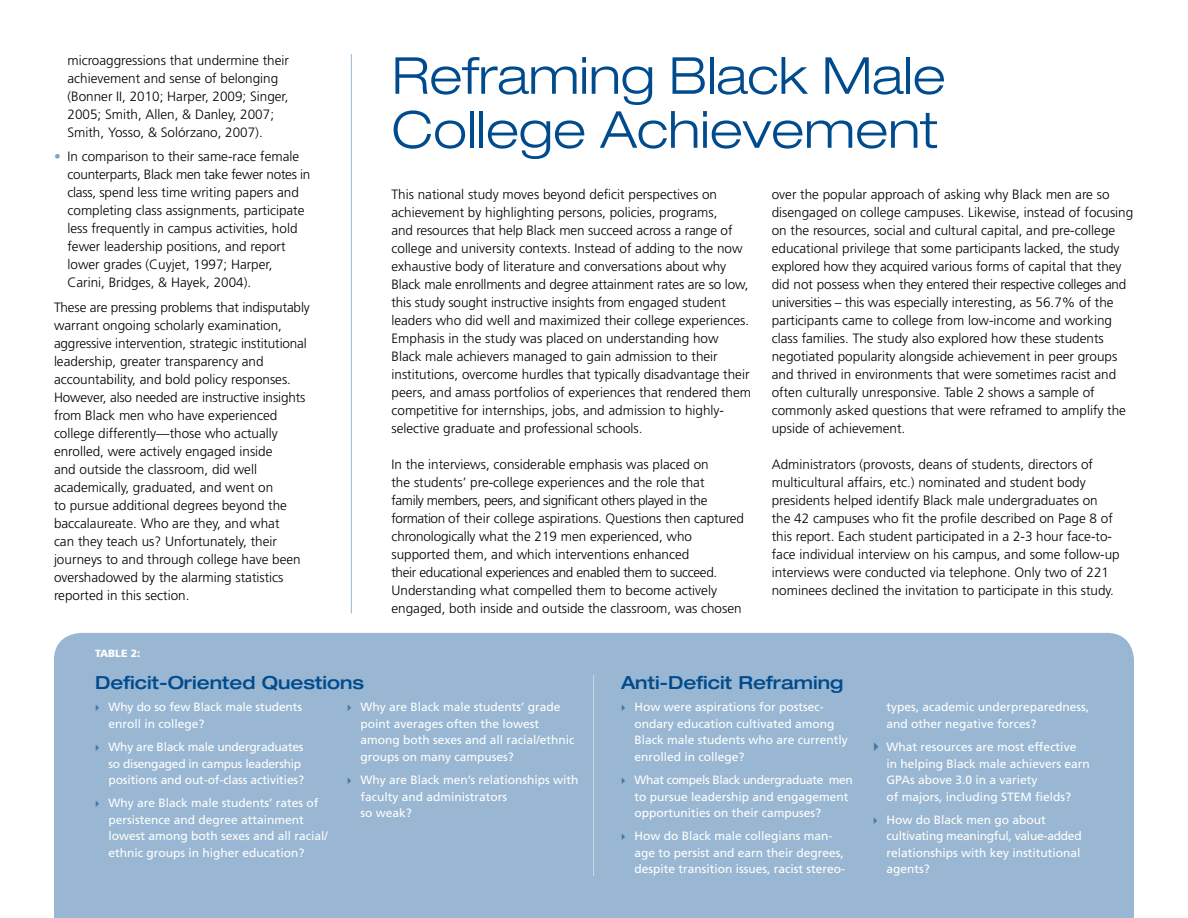
<style>
.page{position:relative;width:1188px;height:918px;background:#fff}
.page>*{position:absolute;margin:0;border:0;box-sizing:border-box;transform-origin:0 0}
.t1{font:300 expanded 51px/54px "Helvetica Neue";color:#004b8d}
.t2{font:500 expanded 18px "Helvetica Neue";color:#004b8d}
.t3{font:300 13.5px/18px "Frutiger";color:#000}
.t4{font:12px/16.5px "Frutiger";color:#fff}
.t5{font:12px/16.5px "Frutiger";letter-spacing:-.02em;color:#fff}
.t6{font:900 10.5px "Frutiger";color:#fff}
</style>
<div class="page">
<div style="left:54px;top:633px;width:1080px;height:285px;background:#99b7d2"></div>
<hr style="left:593px;top:675px;width:1px;height:201px;background:#ccdbe8">
<hr style="left:351px;top:54px;width:1px;height:559px;background:#99b7d2">
<svg style="left:622px;top:705px;width:14px;height:7px"></svg>
<svg style="left:622px;top:777px;width:12px;height:8px"></svg>
<svg style="left:622px;top:834px;width:14px;height:7px"></svg>
<svg style="left:874px;top:742px;width:19px;height:10px"></svg>
<svg style="left:874px;top:817px;width:14px;height:8px"></svg>
<svg style="left:96px;top:705px;width:14px;height:7px"></svg>
<svg style="left:96px;top:744px;width:14px;height:8px"></svg>
<svg style="left:96px;top:801px;width:14px;height:7px"></svg>
<svg style="left:348px;top:705px;width:14px;height:7px"></svg>
<svg style="left:348px;top:777px;width:14px;height:8px"></svg>
<p class="t3" style="left:68px;top:51px;width:223px">microaggressions that undermine their achievement and sense of belonging (Bonner II, 2010; Harper, 2009; Singer, 2005; Smith, Allen, &amp; Danley, 2007; Smith, Yosso, &amp; Solórzano, 2007).</p>
<p class="t3" style="left:68px;top:148px;width:244px">In comparison to their same-race female counterparts, Black men take fewer notes in class, spend less time writing papers and completing class assignments, participate less frequently in campus activities, hold fewer leadership positions, and report lower grades (Cuyjet, 1997; Harper, Carini, Bridges, &amp; Hayek, 2004).</p>
<p class="t3" style="left:54px;top:298px;width:257px">These are pressing problems that indisputably warrant ongoing scholarly examination, aggressive intervention, strategic institutional leadership, greater transparency and accountability, and bold policy responses.<br>However, also needed are instructive insights from Black men who have experienced college differently—those who actually enrolled, were actively engaged inside<br>and outside the classroom, did well academically, graduated, and went on<br>to pursue additional degrees beyond the baccalaureate. Who are they, and what<br>can they teach us? Unfortunately, their journeys to and through college have been overshadowed by the alarming statistics reported in this section.</p>
<p class="t6" style="left:95px;top:647px;width:47px">TABLE 2:</p>
<h1 class="t1" style="left:392px;top:48px;width:556px">Reframing Black Male<br>College Achievement</h1>
<p class="t3" style="left:392px;top:186px;width:361px">This national study moves beyond deficit perspectives on achievement by highlighting persons, policies, programs,<br>and resources that help Black men succeed across a range of college and university contexts. Instead of adding to the now exhaustive body of literature and conversations about why Black male enrollments and degree attainment rates are so low, this study sought instructive insights from engaged student leaders who did well and maximized their college experiences.<br>Emphasis in the study was placed on understanding how Black male achievers managed to gain admission to their institutions, overcome hurdles that typically disadvantage their peers, and amass portfolios of experiences that rendered them competitive for internships, jobs, and admission to highly&shy;selective graduate and professional schools.</p>
<p class="t3" style="left:392px;top:456px;width:354px">In the interviews, considerable emphasis was placed on<br>the students’ pre-college experiences and the role that<br>family members, peers, and significant others played in the formation of their college aspirations. Questions then captured chronologically what the 219 men experienced, who supported them, and which interventions enhanced<br>their educational experiences and enabled them to succeed.<br>Understanding what compelled them to become actively engaged, both inside and outside the classroom, was chosen</p>
<p class="t3" style="left:772px;top:186px;width:363px">over the popular approach of asking why Black men are so disengaged on college campuses. Likewise, instead of focusing on the resources, social and cultural capital, and pre-college educational privilege that some participants lacked, the study explored how they acquired various forms of capital that they did not possess when they entered their respective colleges and universities – this was especially interesting, as 56.7% of the participants came to college from low-income and working class families. The study also explored how these students negotiated popularity alongside achievement in peer groups and thrived in environments that were sometimes racist and often culturally unresponsive. Table 2 shows a sample of commonly asked questions that were reframed to amplify the upside of achievement.</p>
<p class="t3" style="left:772px;top:456px;width:350px">Administrators (provosts, deans of students, directors of multicultural affairs, etc.) nominated and student body presidents helped identify Black male undergraduates on the 42 campuses who fit the profile described on Page 8 of this report. Each student participated in a 2-3 hour face-to&shy;face individual interview on his campus, and some follow-up interviews were conducted via telephone. Only two of 221 nominees declined the invitation to participate in this study.</p>
<h2 class="t2" style="left:95px;top:671px;width:271px">Deficit-Oriented Questions</h2>
<p class="t4" style="left:109px;top:699px;width:195px">Why do so few Black male students enroll in college?</p>
<p class="t5" style="left:109px;top:739px;width:197px">Why are Black male undergraduates so disengaged in campus leadership positions and out-of-class activities?</p>
<p class="t4" style="left:109px;top:795px;width:221px">Why are Black male students’ rates of persistence and degree attainment lowest among both sexes and all racial/ ethnic groups in higher education?</p>
<p class="t4" style="left:361px;top:699px;width:216px">Why are Black male students’ grade point averages often the lowest among both sexes and all racial/ethnic groups on many campuses?</p>
<p class="t4" style="left:361px;top:772px;width:220px">Why are Black men’s relationships with faculty and administrators<br>so weak?</p>
<h2 class="t2" style="left:621px;top:671px;width:224px">Anti-Deficit Reframing</h2>
<p class="t4" style="left:634px;top:699px;width:215px">How were aspirations for postsec&shy;ondary education cultivated among<br>Black male students who are currently enrolled in college?</p>
<p class="t4" style="left:634px;top:772px;width:220px">What compels Black undergraduate men to pursue leadership and engagement opportunities on their campuses?</p>
<p class="t4" style="left:634px;top:828px;width:212px">How do Black male collegians man&shy;age to persist and earn their degrees, despite transition issues, racist stereo-</p>
<p class="t4" style="left:886px;top:699px;width:204px">types, academic underpreparedness, and other negative forces?</p>
<p class="t4" style="left:886px;top:739px;width:205px">What resources are most effective in helping Black male achievers earn<br>GPAs above 3.0 in a variety<br>of majors, including STEM fields?</p>
<p class="t4" style="left:886px;top:811px;width:197px">How do Black men go about cultivating meaningful, value-added relationships with key institutional agents?</p>
</div>
